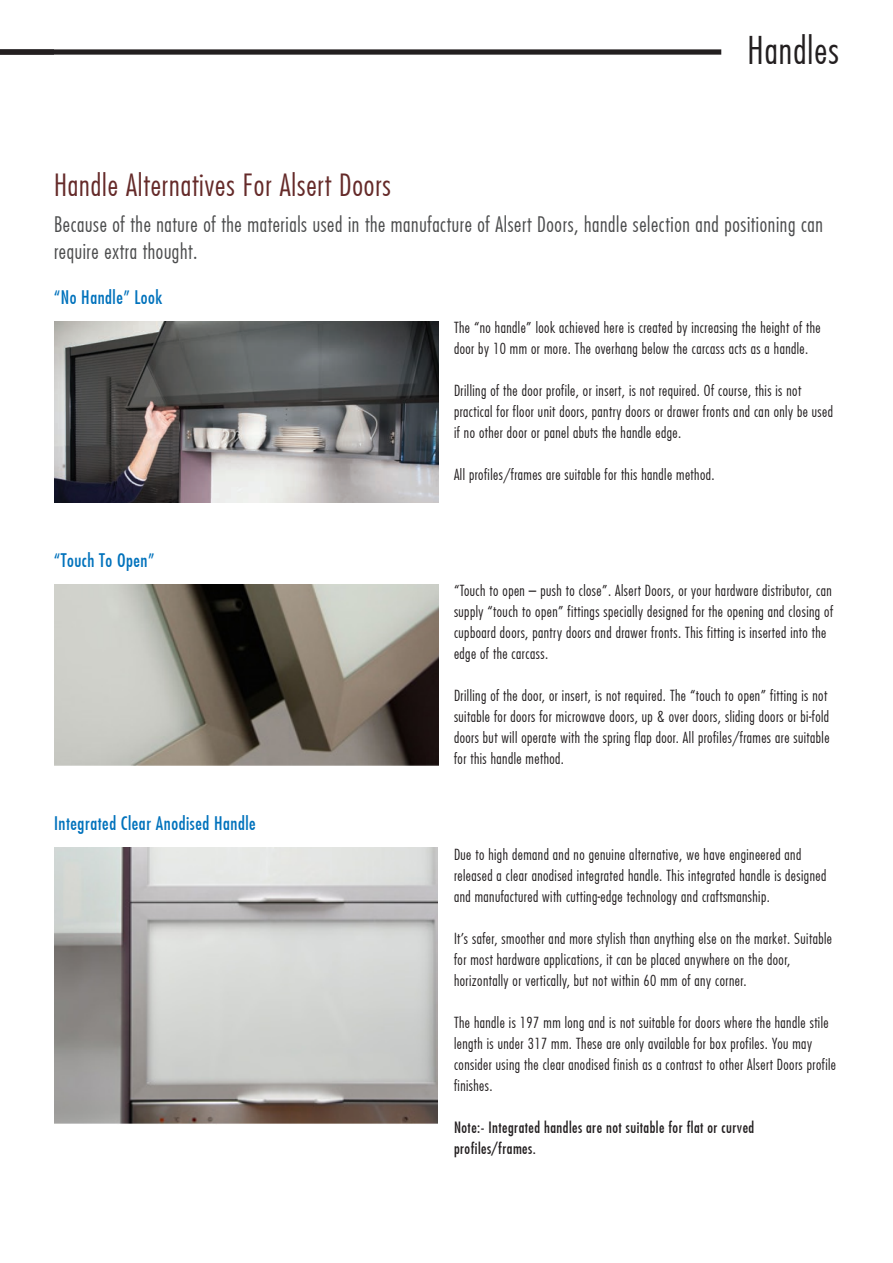
<style>
.page{position:relative;width:893px;height:1263px;background:#fff}
.page>*{position:absolute;margin:0;border:0;box-sizing:border-box;transform-origin:0 0}
.t1{font:300 condensed 37.5px "Futura";letter-spacing:.03em;color:#231f20}
.t2{font:300 condensed 30px "Futura";letter-spacing:.03em;color:#652a29}
.t3{font:300 condensed 21px/27px "Futura";letter-spacing:.03em;color:#4b4c4d}
.t4{font:18px "Futura Condensed";letter-spacing:.03em;color:#0072bc}
.t5{font:300 condensed 15px/21px "Futura";letter-spacing:.03em;color:#231f20}
.t6{font:15px/21px "Futura Condensed";letter-spacing:.03em;color:#231f20}
</style>
<div class="page">
<img style="left:54px;top:321px;width:385px;height:182px">
<img style="left:54px;top:584px;width:385px;height:182px">
<img style="left:54px;top:848px;width:383px;height:276px">
<div style="left:0;top:49px;width:721px;height:6px;background:#231f20"></div>
<h2 class="t2" style="left:54px;top:167px;width:338px">Handle Alternatives For Alsert Doors</h2>
<h1 class="t1" style="left:747px;top:28px;width:93px">Handles</h1>
<h3 class="t3" style="left:54px;top:210px;width:770px">Because of the nature of the materials used in the manufacture of Alsert Doors, handle selection and positioning can require extra thought.</h3>
<p class="t4" style="left:54px;top:286px;width:110px">“No Handle” Look</p>
<p class="t4" style="left:54px;top:549px;width:102px">“Touch To Open”</p>
<p class="t4" style="left:54px;top:812px;width:203px">Integrated Clear Anodised Handle</p>
<p class="t5" style="left:454px;top:317px;width:368px">The “no handle” look achieved here is created by increasing the height of the door by 10 mm or more. The overhang below the carcass acts as a handle.</p>
<p class="t5" style="left:454px;top:380px;width:380px">Drilling of the door profile, or insert, is not required. Of course, this is not practical for floor unit doors, pantry doors or drawer fronts and can only be used if no other door or panel abuts the handle edge.</p>
<p class="t5" style="left:454px;top:464px;width:262px">All profiles/frames are suitable for this handle method.</p>
<p class="t5" style="left:454px;top:580px;width:381px">“Touch to open – push to close”. Alsert Doors, or your hardware distributor, can supply “touch to open” fittings specially designed for the opening and closing of cupboard doors, pantry doors and drawer fronts. This fitting is inserted into the edge of the carcass.</p>
<p class="t5" style="left:454px;top:685px;width:377px">Drilling of the door, or insert, is not required. The “touch to open” fitting is not suitable for doors for microwave doors, up &amp; over doors, sliding doors or bi-fold doors but will operate with the spring flap door. All profiles/frames are suitable for this handle method.</p>
<p class="t5" style="left:454px;top:844px;width:374px">Due to high demand and no genuine alternative, we have engineered and released a clear anodised integrated handle. This integrated handle is designed and manufactured with cutting-edge technology and craftsmanship.</p>
<p class="t5" style="left:454px;top:928px;width:379px">It’s safer, smoother and more stylish than anything else on the market. Suitable for most hardware applications, it can be placed anywhere on the door, horizontally or vertically, but not within 60 mm of any corner.</p>
<p class="t5" style="left:454px;top:1012px;width:384px">The handle is 197 mm long and is not suitable for doors where the handle stile length is under 317 mm. These are only available for box profiles. You may consider using the clear anodised finish as a contrast to other Alsert Doors profile finishes.</p>
<p class="t6" style="left:454px;top:1116px;width:302px">Note:- Integrated handles are not suitable for flat or curved profiles/frames.</p>
</div>
